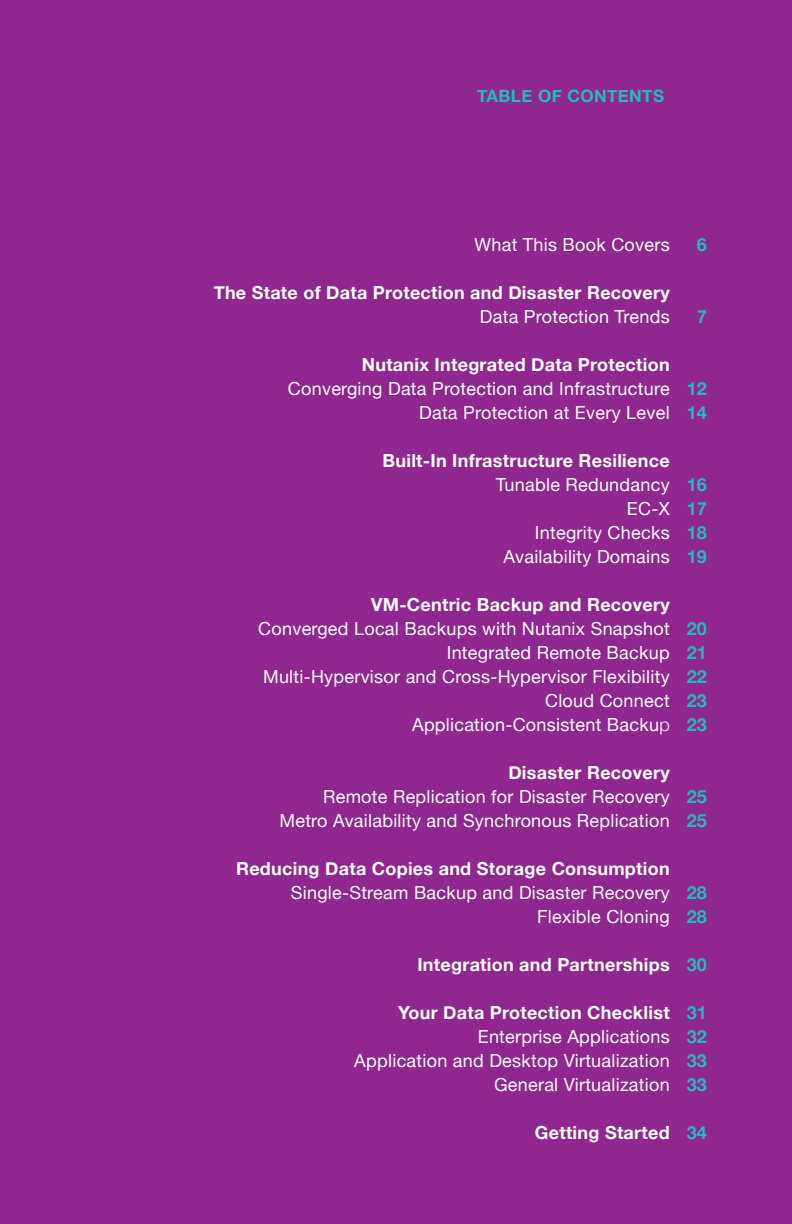
<style>
.page{position:relative;width:792px;height:1224px;background:#90268f}
.page>*{position:absolute;margin:0;border:0;box-sizing:border-box;transform-origin:0 0}
.t1{font:18px "Helvetica Neue";letter-spacing:.015em;color:#fff}
.t2{font:700 18px "Helvetica Neue";letter-spacing:.015em;color:#fff}
.t3{font:700 18px "Helvetica Neue";color:#21bdbd}
.t4{font:700 17px "Helvetica Neue";letter-spacing:.025em;color:#21bdbd}
.s1{font-weight:300}
</style>
<div class="page">
<p class="t4" style="left:477px;top:82px;width:188px">TABLE OF CONTENTS</p>
<p class="t1" style="left:475px;top:232px;width:197px">What This Book Covers</p>
<p class="t2" style="left:214px;top:278px;width:457px">The State of Data Protection and Disaster Recovery</p>
<p class="t1" style="left:480px;top:304px;width:191px">Data Protection Trends</p>
<p class="t2" style="left:362px;top:350px;width:309px">Nutanix Integrated Data Protection</p>
<p class="t1" style="left:288px;top:376px;width:383px">Converging Data Protection and Infrastructure</p>
<p class="t1" style="left:419px;top:400px;width:252px">Data Protection at Every Level</p>
<p class="t2" style="left:383px;top:446px;width:289px">Built-In Infrastructure Resilience</p>
<p class="t1" style="left:496px;top:472px;width:175px">Tunable Redundancy</p>
<p class="t1" style="left:627px;top:496px;width:44px">EC-X</p>
<p class="t1" style="left:535px;top:520px;width:136px">Integrity Checks</p>
<p class="t1" style="left:504px;top:544px;width:168px">Availability Domains</p>
<p class="t2" style="left:371px;top:590px;width:300px">VM-Centric Backup and Recovery</p>
<p class="t1" style="left:258px;top:616px;width:413px">Converged Local Backups with Nutanix Snapshot</p>
<p class="t1" style="left:447px;top:640px;width:224px">Integrated Remote Backup</p>
<p class="t1" style="left:263px;top:664px;width:408px">Multi-Hypervisor and Cross-Hypervisor Flexibility</p>
<p class="t1" style="left:545px;top:688px;width:126px">Cloud Connect</p>
<p class="t1" style="left:412px;top:712px;width:259px">Application-Consistent Backu<span class="s1">p</span></p>
<p class="t2" style="left:508px;top:758px;width:163px">Disaster Recovery</p>
<p class="t1" style="left:323px;top:784px;width:348px">Remote Replication for Disaster Recovery</p>
<p class="t1" style="left:279px;top:808px;width:392px">Metro Availability and Synchronous Replication</p>
<p class="t2" style="left:236px;top:854px;width:435px">Reducing Data Copies and Storage Consumption</p>
<p class="t1" style="left:291px;top:880px;width:380px">Single-Stream Backup and Disaster Recovery</p>
<p class="t1" style="left:537px;top:904px;width:134px">Flexible Cloning</p>
<p class="t2" style="left:417px;top:950px;width:254px">Integration and Partnerships</p>
<p class="t2" style="left:398px;top:998px;width:273px">Your Data Protection Checklist</p>
<p class="t1" style="left:478px;top:1024px;width:193px">Enterprise Applications</p>
<p class="t1" style="left:354px;top:1048px;width:317px">Application and Desktop Virtualization</p>
<p class="t1" style="left:494px;top:1072px;width:177px">General Virtualization</p>
<p class="t2" style="left:535px;top:1118px;width:136px">Getting Started</p>
<p class="t3" style="left:697px;top:230px;width:12px">6</p>
<p class="t3" style="left:697px;top:302px;width:12px">7</p>
<p class="t3" style="left:687px;top:374px;width:22px">12</p>
<p class="t3" style="left:687px;top:398px;width:22px">14</p>
<p class="t3" style="left:687px;top:470px;width:22px">16</p>
<p class="t3" style="left:687px;top:494px;width:22px">17</p>
<p class="t3" style="left:687px;top:518px;width:22px">18</p>
<p class="t3" style="left:687px;top:542px;width:22px">19</p>
<p class="t3" style="left:687px;top:614px;width:22px">20</p>
<p class="t3" style="left:687px;top:638px;width:22px">21</p>
<p class="t3" style="left:687px;top:662px;width:22px">22</p>
<p class="t3" style="left:687px;top:686px;width:22px">23</p>
<p class="t3" style="left:687px;top:710px;width:22px">23</p>
<p class="t3" style="left:687px;top:782px;width:22px">25</p>
<p class="t3" style="left:687px;top:806px;width:22px">25</p>
<p class="t3" style="left:687px;top:878px;width:22px">28</p>
<p class="t3" style="left:687px;top:902px;width:22px">28</p>
<p class="t3" style="left:687px;top:950px;width:22px">30</p>
<p class="t3" style="left:687px;top:998px;width:22px">31</p>
<p class="t3" style="left:687px;top:1022px;width:22px">32</p>
<p class="t3" style="left:687px;top:1046px;width:22px">33</p>
<p class="t3" style="left:687px;top:1070px;width:22px">33</p>
<p class="t3" style="left:687px;top:1118px;width:22px">34</p>
</div>
